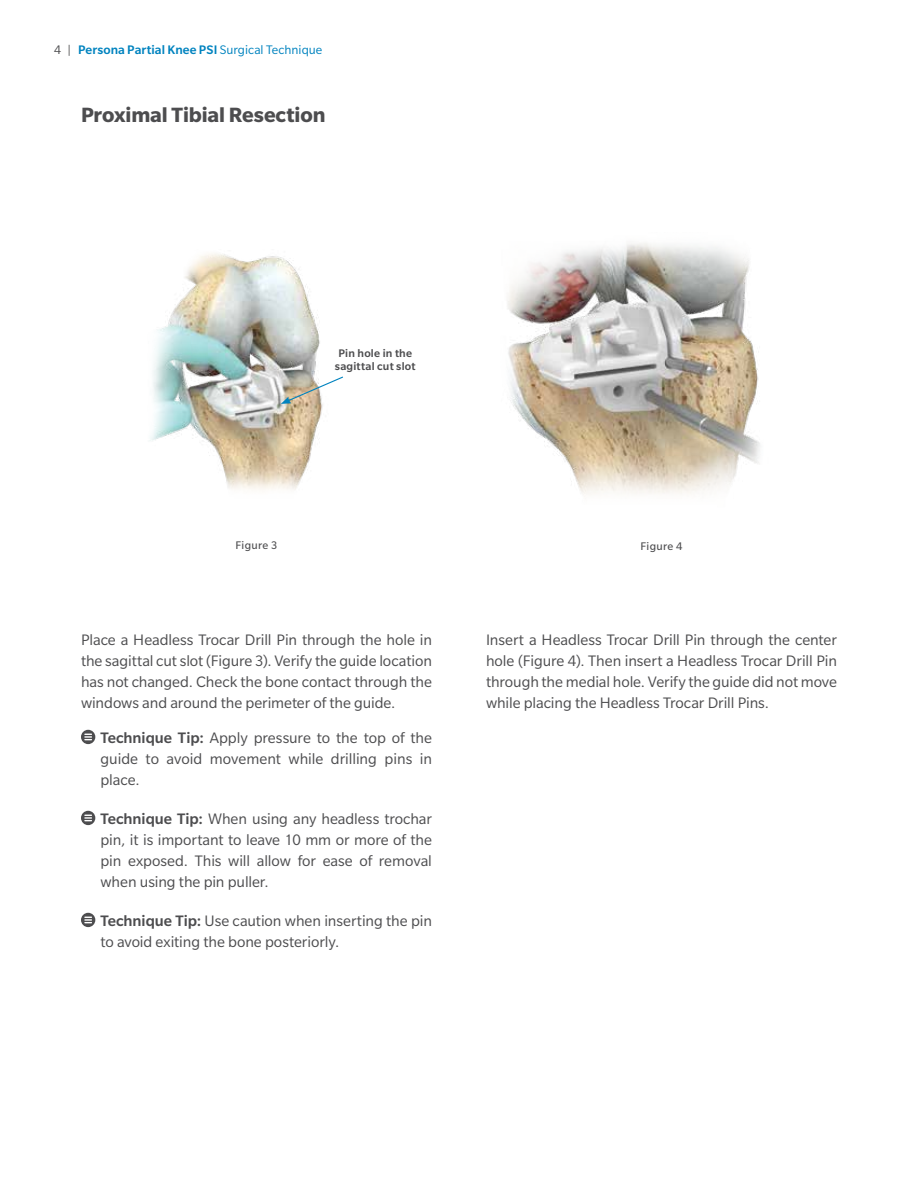
<style>
.page{position:relative;width:918px;height:1188px;background:#fff}
.page>*{position:absolute;margin:0;border:0;box-sizing:border-box;transform-origin:0 0}
.t1{font:700 22.5px "Slate Pro";letter-spacing:-.005em;color:#4d4d4f}
.t2{font:16.5px/21px "Slate Pro";letter-spacing:-.005em;color:#4d4d4f;text-align:justify}
.t3{font:500 13.5px "Slate Pro";letter-spacing:.005em;color:#0083bf}
.t4{font:500 12px/13.5px "Slate Pro";letter-spacing:.02em;color:#4d4d4f}
.t5{font:12px "Slate Pro";letter-spacing:.025em;color:#4d4d4f}
.s1{font-weight:400;color:#4d4d4f}
.s2{font-weight:400}
.s3{font-weight:500}
</style>
<div class="page">
<svg style="left:81px;top:730px;width:14px;height:14px"></svg>
<svg style="left:85px;top:734px;width:6px;height:6px"></svg>
<svg style="left:81px;top:811px;width:14px;height:14px"></svg>
<svg style="left:85px;top:815px;width:6px;height:6px"></svg>
<svg style="left:81px;top:913px;width:14px;height:14px"></svg>
<svg style="left:85px;top:917px;width:6px;height:6px"></svg>
<img style="left:149px;top:253px;width:174px;height:237px">
<img style="left:507px;top:243px;width:253px;height:251px">
<svg style="left:281px;top:376px;width:62px;height:28px"></svg>
<p class="t3" style="left:54px;top:42px;width:270px"><span class="s1">4 |</span> Persona Partial Knee PSI <span class="s2">Surgical Technique</span></p>
<h1 class="t1" style="left:81px;top:102px;width:246px">Proximal Tibial Resection</h1>
<p class="t4" style="left:335px;top:346px;width:82px">Pin hole in the sagittal cut slot</p>
<p class="t5" style="left:236px;top:539px;width:43px">Figure 3</p>
<p class="t5" style="left:641px;top:540px;width:43px">Figure 4</p>
<p class="t2" style="left:81px;top:629px;width:353px">Place a Headless Trocar Drill Pin through the hole in the sagittal cut slot (Figure 3). Verify the guide location has not changed. Check the bone contact through the windows and around the perimeter of the guide.</p>
<p class="t2" style="left:101px;top:727px;width:333px"><span class="s3">Technique Tip:</span> Apply pressure to the top of the guide to avoid movement while drilling pins in place.</p>
<p class="t2" style="left:101px;top:808px;width:333px"><span class="s3">Technique Tip:</span> When using any headless trochar pin, it is important to leave 10 mm or more of the pin exposed. This will allow for ease of removal when using the pin puller.</p>
<p class="t2" style="left:101px;top:910px;width:333px"><span class="s3">Technique Tip:</span> Use caution when inserting the pin to avoid exiting the bone posteriorly.</p>
<p class="t2" style="left:486px;top:629px;width:353px">Insert a Headless Trocar Drill Pin through the center hole (Figure 4). Then insert a Headless Trocar Drill Pin through the medial hole. Verify the guide did not move while placing the Headless Trocar Drill Pins.</p>
</div>
